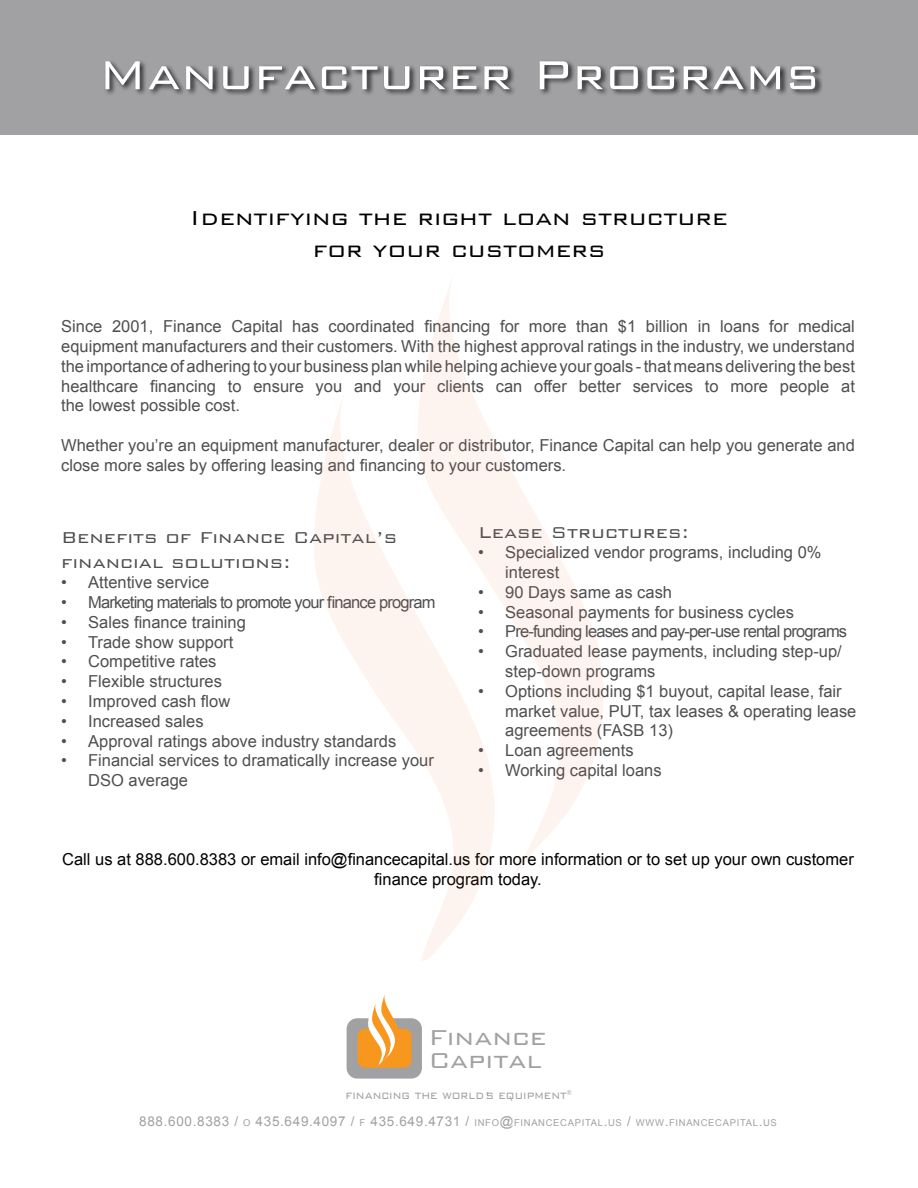
<style>
.page{position:relative;width:918px;height:1188px;background:#fff}
.page>*{position:absolute;margin:0;border:0;box-sizing:border-box;transform-origin:0 0}
.t1{font:300 54px "Bank Gothic";color:#fff}
.t2{font:300 28.8px/22.5px "Bank Gothic";color:#a1a1a4}
.t3{font:300 27px/32.4px "Bank Gothic";color:#000;text-align:center}
.t4{font:300 21px/25.2px "Bank Gothic";color:#4f4f51}
.t5{font:16.5px/19.8px "Arial";color:#4f4f51}
.t6{font:16.5px/19.8px "Arial";color:#000;text-align:center}
.t7{font:16.5px "Arial";letter-spacing:-.05em;color:#4f4f51}
.t8{font:300 15px "Bank Gothic BT";color:#a1a1a4;scale:.85 1}
.t9{font:13.5px "Arial";letter-spacing:.05em;color:#a1a1a4}
.s1{font-family:"Courier";font-weight:400}
.s2{font-size:9.45px}
</style>
<div class="page">
<div style="left:347px;top:1018px;width:75px;height:61px;background:#a1a1a4;border-radius:11px"></div>
<div style="left:358px;top:1029px;width:54px;height:39px;background:#f8971d;border-radius:7px"></div>
<svg style="left:368px;top:994px;width:32px;height:71px"></svg>
<div style="left:0;top:0;width:918px;height:135px;background:#a1a1a4"></div>
<div style="left:103px;top:60px;width:720px;height:37px;background:#000;opacity:.75"></div>
<svg style="left:314px;top:398px;width:169px;height:563px"></svg>
<svg style="left:415px;top:279px;width:189px;height:597px"></svg>
<h1 class="t1" style="left:98px;top:34px;width:723px">Manufacturer Programs</h1>
<h3 class="t3" style="left:190px;top:199px;width:539px">Identifying the right loan structure for your customers</h3>
<p class="t5" style="left:61px;top:317px;width:795px;text-align:justify">Since 2001, Finance Capital has coordinated financing for more than $1 billion in loans for medical equipment manufacturers and their customers. With the highest approval ratings in the industry, we understand the importance of adhering to your business plan while helping achieve your goals - that means delivering the best healthcare financing to ensure you and your clients can offer better services to more people at the lowest possible cost.</p>
<p class="t5" style="left:61px;top:435px;width:795px">Whether you’re an equipment manufacturer, dealer or distributor, Finance Capital can help you generate and close more sales by offering leasing and financing to your customers.</p>
<p class="t4" style="left:61px;top:523px;width:338px">Benefits of Finance Capital’s financial solutions:</p>
<p class="t5" style="left:61px;top:573px;width:150px">• Attentive service</p>
<p class="t7" style="left:61px;top:591px;width:376px">• Marketing materials to promote your finance program</p>
<p class="t5" style="left:61px;top:612px;width:186px">• Sales finance training</p>
<p class="t5" style="left:61px;top:632px;width:174px">• Trade show support</p>
<p class="t5" style="left:61px;top:652px;width:157px">• Competitive rates</p>
<p class="t5" style="left:61px;top:672px;width:162px">• Flexible structures</p>
<p class="t5" style="left:61px;top:691px;width:171px">• Improved cash flow</p>
<p class="t5" style="left:61px;top:711px;width:144px">• Increased sales</p>
<p class="t5" style="left:61px;top:731px;width:337px">• Approval ratings above industry standards</p>
<p class="t5" style="left:88px;top:751px;width:347px;text-indent:-27px">• Financial services to dramatically increase your<br>DSO average</p>
<p class="t4" style="left:478px;top:518px;width:213px">Lease Structures:</p>
<p class="t5" style="left:505px;top:543px;width:318px;text-indent:-27px">• Specialized vendor programs, including 0% interest</p>
<p class="t5" style="left:478px;top:582px;width:195px">• 90 Days same as cash</p>
<p class="t5" style="left:478px;top:602px;width:317px">• Seasonal payments for business cycles</p>
<p class="t7" style="left:478px;top:621px;width:370px">• Pre-funding leases and pay-per-use rental programs</p>
<p class="t5" style="left:505px;top:642px;width:338px;text-indent:-27px">• Graduated lease payments, including step-up/ step-down programs</p>
<p class="t5" style="left:505px;top:681px;width:353px;text-indent:-27px">• Options including $1 buyout, capital lease, fair market value, PUT, tax leases &amp; operating lease agreements (FASB 13)</p>
<p class="t5" style="left:478px;top:741px;width:157px">• Loan agreements</p>
<p class="t5" style="left:478px;top:760px;width:185px">• Working capital loans</p>
<p class="t6" style="left:62px;top:850px;width:793px">Call us at 888.600.8383 or email info@financecapital.us for more information or to set up your own customer finance program today.</p>
<h2 class="t2" style="left:428px;top:1023px;width:120px">Finance<br>Capital</h2>
<p class="t8" style="left:346px;top:1087px;width:268px">financing the world<span class="s1">'</span>s equipment<sup>®</sup></p>
<p class="t9" style="left:139px;top:1112px;width:639px">888.600.8383 / <span class="s2">O</span> 435.649.4097 / <span class="s2">F</span> 435.649.4731 / <span class="s2">INFO</span>@<span class="s2">FINANCECAPITAL</span>.<span class="s2">US</span> / <span class="s2">WWW</span>.<span class="s2">FINANCECAPITAL</span>.<span class="s2">US</span></p>
</div>
